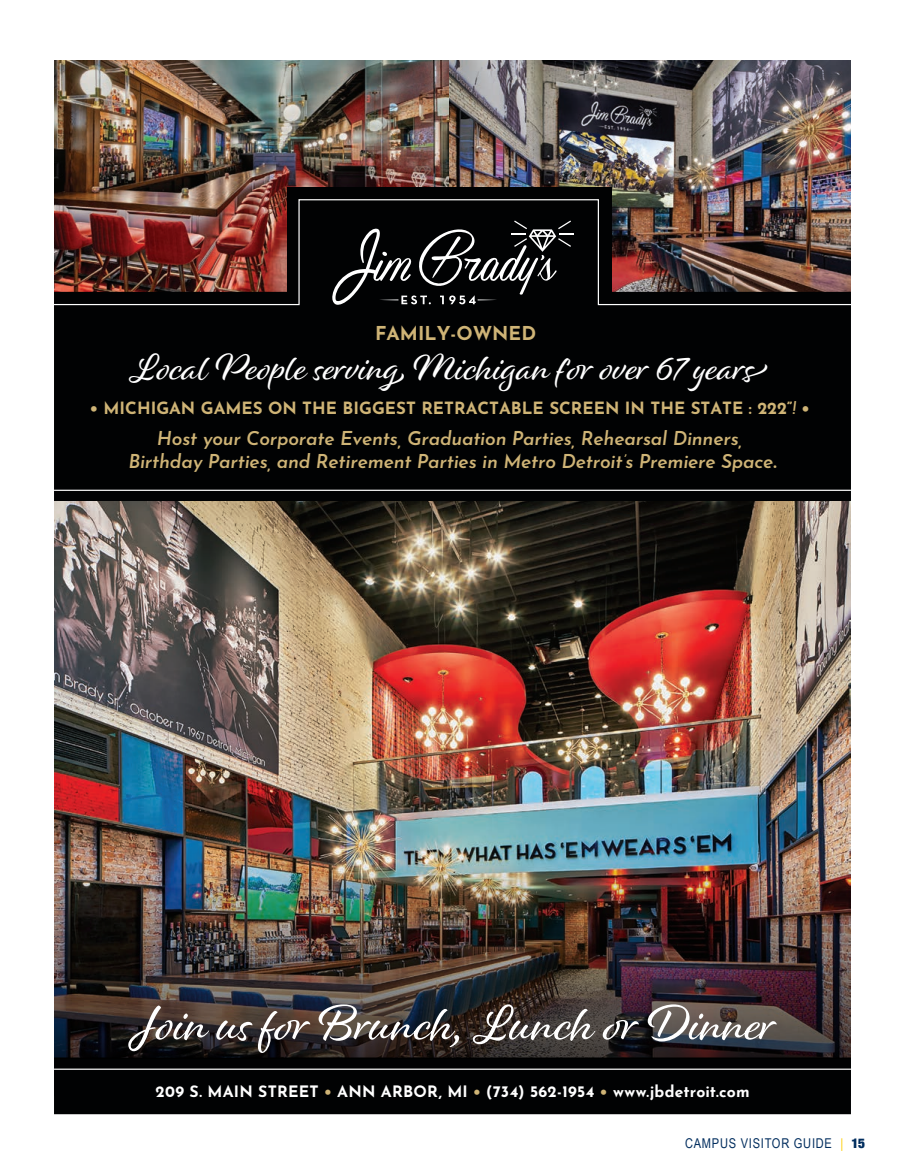
<style>
.page{position:relative;width:905px;height:1175px;background:#fff}
.page>*{position:absolute;margin:0;border:0;box-sizing:border-box;transform-origin:0 0}
.t1{font:39px "Alisha";color:#fff}
.t2{font:italic 600 19.2px/23.9px "Josefin Sans";letter-spacing:-.01em;color:#cfb476;text-align:center}
.t3{font:700 19.2px "Josefin Sans";color:#cfb476}
.t4{font:700 16.8px "Josefin Sans";color:#cfb476}
.t5{font:700 15.75px "Josefin Sans";letter-spacing:.015em;color:#fff}
.t6{font:13.5px "Arial Narrow";letter-spacing:.055em;color:#002d5e}
.s1{font-weight:600;font-style:italic}
.s2{font-weight:700;font-style:normal}
.s3{color:#cfb476}
.s4{color:#fece08}
.s5{font-family:"Helvetica Neue";font-weight:900;font-stretch:condensed}
</style>
<div class="page">
<img style="left:448px;top:61px;width:402px;height:137px">
<img style="left:54px;top:61px;width:394px;height:137px">
<div style="left:54px;top:306px;width:796px;height:195px;background:#010203"></div>
<div style="left:287px;top:188px;width:324px;height:129px;background:#010203"></div>
<img style="left:54px;top:198px;width:796px;height:108px">
<img style="left:54px;top:501px;width:796px;height:356px">
<div style="left:54px;top:1058px;width:796px;height:56px;background:#010203"></div>
<img style="left:54px;top:857px;width:796px;height:201px">
<hr style="left:54px;top:1068px;width:796px;height:1px;background:#fff">
<hr style="left:54px;top:489px;width:796px;height:2px;background:#fff">
<svg style="left:331px;top:220px;width:242px;height:85px"></svg>
<svg style="left:128px;top:1004px;width:648px;height:49px;background:#554e4d"></svg>
<p class="t3" style="left:375px;top:316px;width:162px">FAMILY-OWNED</p>
<p class="t1" style="left:131px;top:343px;width:637px">Local People serving Michigan for over 67 years</p>
<p class="t4" style="left:90px;top:393px;width:721px">• MICHIGAN GAMES ON THE BIGGEST RETRACTABLE SCREEN IN THE STATE : 222”<span class="s1">!</span> •</p>
<p class="t2" style="left:128px;top:424px;width:649px">Host your Corporate Events, Graduation Parties, Rehearsal Dinners,<br>Birthday Parties, and Retirement Parties in Metro Detroit’s Premiere Space<span class="s2">.</span></p>
<p class="t5" style="left:155px;top:1076px;width:595px">209 S. MAIN STREET <span class="s3">•</span> ANN ARBOR, MI <span class="s3">•</span> (734) 562-1954 <span class="s3">•</span> www.jbdetroit.com</p>
<p class="t6" style="left:685px;top:1133px;width:181px">CAMPUS VISITOR GUIDE <span class="s4">|</span> <span class="s5">15</span></p>
</div>
